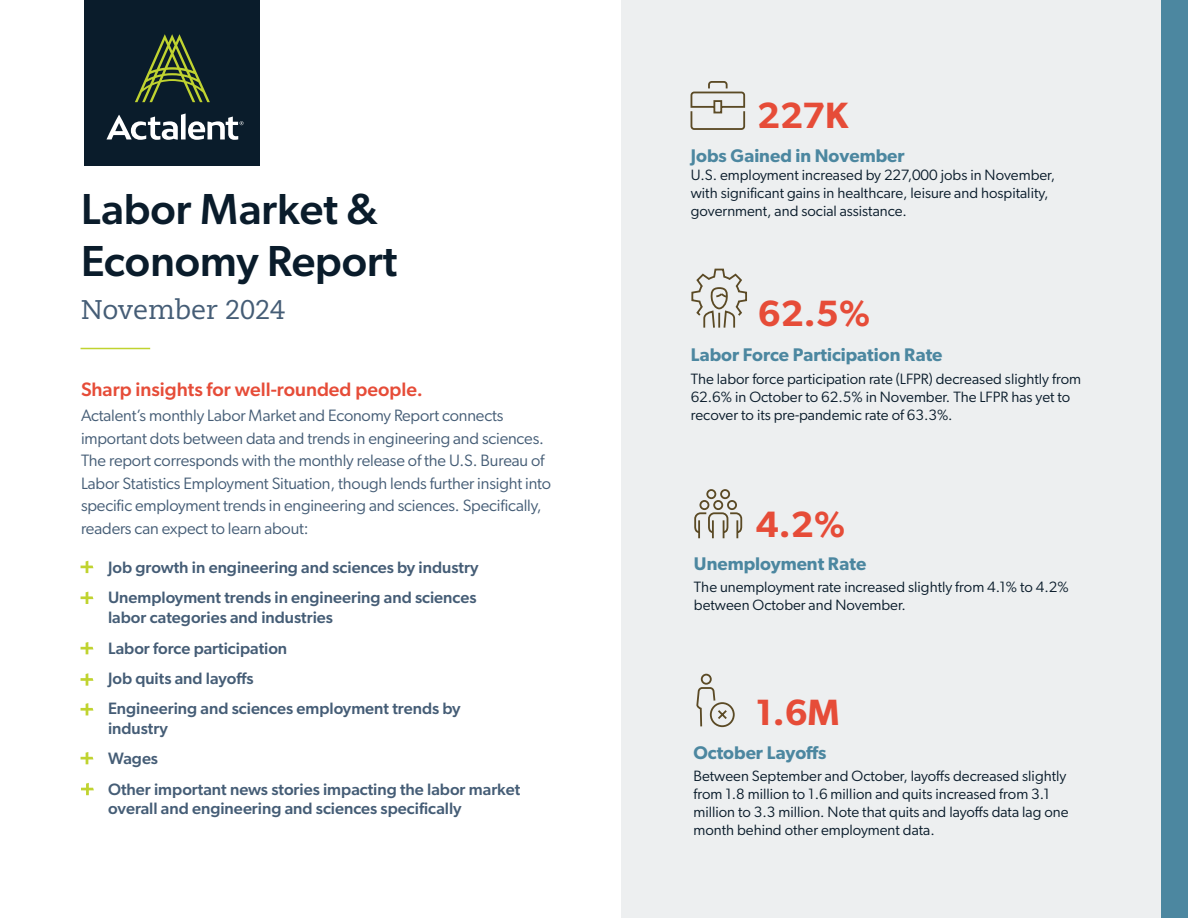
<style>
.page{position:relative;width:1188px;height:918px;background:#fff}
.page>*{position:absolute;margin:0;border:0;box-sizing:border-box;transform-origin:0 0}
.t1{font:500 43.5px "Gibson";color:#0a1c2b}
.t2{font:600 36.75px "Gibson";color:#e64c38}
.t3{font:27px "Caecilia LT Pro 55 Roman";color:#455d76}
.t4{font:500 19.5px "Gibson";color:#e64c38}
.t5{font:600 18.3px "Gibson";color:#4c87a0}
.t6{font:16.5px/22.5px "Gibson";letter-spacing:-.01em;color:#455d76}
.t7{font:500 16.5px/19.8px "Gibson";color:#455d76}
.t8{font:15px/18px "Gibson";color:#0a1c2b}
</style>
<div class="page">
<div style="left:621px;top:0;width:567px;height:918px;background:#edeff0"></div>
<hr style="left:81px;top:348px;width:69px;height:1px;background:#c0d330">
<div style="left:1161px;top:0;width:27px;height:918px;background:#4c87a0"></div>
<svg style="left:694px;top:489px;width:49px;height:50px"></svg>
<svg style="left:696px;top:673px;width:39px;height:55px"></svg>
<svg style="left:690px;top:81px;width:56px;height:49px"></svg>
<svg style="left:691px;top:268px;width:56px;height:60px"></svg>
<svg style="left:81px;top:561px;width:12px;height:12px"></svg>
<svg style="left:81px;top:592px;width:12px;height:12px"></svg>
<svg style="left:81px;top:642px;width:12px;height:12px"></svg>
<svg style="left:81px;top:673px;width:12px;height:13px"></svg>
<svg style="left:81px;top:703px;width:12px;height:12px"></svg>
<svg style="left:81px;top:752px;width:12px;height:12px"></svg>
<div style="left:84px;top:0;width:176px;height:165px;background:#0a1c2b"></div>
<svg style="left:81px;top:783px;width:13px;height:12px"></svg>
<svg style="left:135px;top:34px;width:75px;height:68px"></svg>
<svg style="left:106px;top:114px;width:138px;height:26px"></svg>
<p class="t1" style="left:81px;top:183px;width:298px">Labor Market &amp;</p>
<p class="t1" style="left:81px;top:235px;width:318px">Economy Report</p>
<p class="t3" style="left:81px;top:292px;width:206px">November 2024</p>
<p class="t4" style="left:81px;top:377px;width:343px">Sharp insights for well-rounded people.</p>
<p class="t6" style="left:81px;top:404px;width:472px">Actalent’s monthly Labor Market and Economy Report connects important dots between data and trends in engineering and sciences.<br>The report corresponds with the monthly release of the U.S. Bureau of Labor Statistics Employment Situation, though lends further insight into specific employment trends in engineering and sciences. Specifically, readers can expect to learn about:</p>
<p class="t7" style="left:108px;top:557px;width:372px">Job growth in engineering and sciences by industry</p>
<p class="t7" style="left:108px;top:588px;width:370px">Unemployment trends in engineering and sciences labor categories and industries</p>
<p class="t7" style="left:108px;top:638px;width:181px">Labor force participation</p>
<p class="t7" style="left:108px;top:668px;width:147px">Job quits and layoffs</p>
<p class="t7" style="left:108px;top:698px;width:354px">Engineering and sciences employment trends by industry</p>
<p class="t7" style="left:108px;top:748px;width:52px">Wages</p>
<p class="t7" style="left:108px;top:779px;width:414px">Other important news stories impacting the labor market overall and engineering and sciences specifically</p>
<p class="t2" style="left:757px;top:94px;width:93px">227K</p>
<p class="t5" style="left:691px;top:144px;width:215px">Jobs Gained in November</p>
<p class="t8" style="left:691px;top:165px;width:366px">U.S. employment increased by 227,000 jobs in November, with significant gains in healthcare, leisure and hospitality, government, and social assistance.</p>
<p class="t2" style="left:758px;top:291px;width:114px">62.5%</p>
<p class="t5" style="left:691px;top:344px;width:253px">Labor Force Participation Rate</p>
<p class="t8" style="left:691px;top:369px;width:392px">The labor force participation rate (LFPR) decreased slightly from<br>62.6% in October to 62.5% in November. The LFPR has yet to recover to its pre-pandemic rate of 63.3%.</p>
<p class="t2" style="left:756px;top:502px;width:91px">4.2%</p>
<p class="t5" style="left:694px;top:552px;width:174px">Unemployment Rate</p>
<p class="t8" style="left:694px;top:578px;width:376px">The unemployment rate increased slightly from 4.1% to 4.2% between October and November.</p>
<p class="t2" style="left:756px;top:690px;width:86px">1.6M</p>
<p class="t5" style="left:693px;top:741px;width:135px">October Layoffs</p>
<p class="t8" style="left:693px;top:767px;width:377px">Between September and October, layoffs decreased slightly from 1.8 million to 1.6 million and quits increased from 3.1 million to 3.3 million. Note that quits and layoffs data lag one month behind other employment data.</p>
</div>
